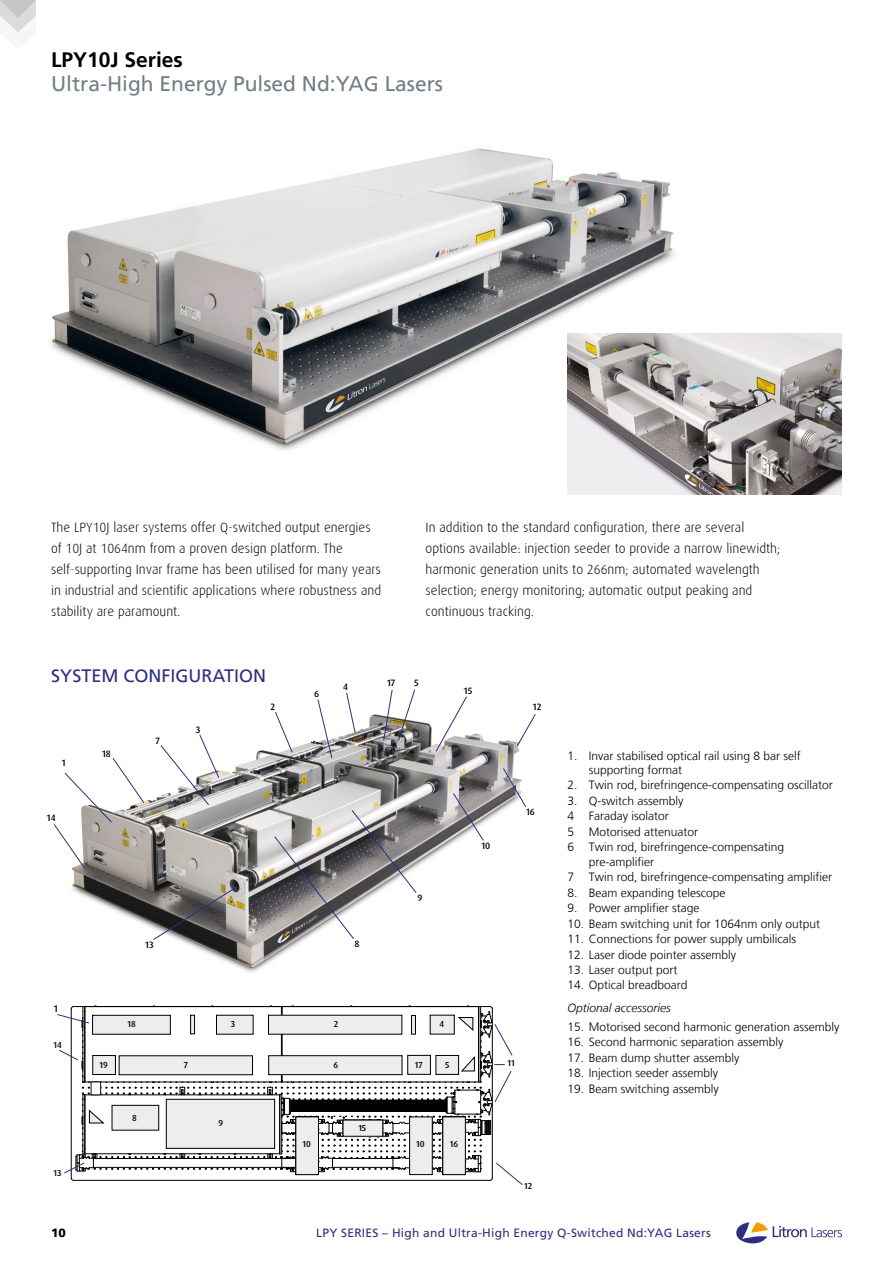
<style>
.page{position:relative;width:893px;height:1263px;background:#fff}
.page>*{position:absolute;margin:0;border:0;box-sizing:border-box;transform-origin:0 0}
.t1{font:21px "Frutiger LT";color:#717e86}
.t2{font:700 21px "Frutiger LT Std";color:#000}
.t3{font:18px "Frutiger LT";color:#2d2e83}
.t4{font:300 13.5px/21px "Dax";color:#000}
.t5{font:300 12px/14.4px "Frutiger LT";color:#000}
.t6{font:12px "Frutiger LT";letter-spacing:.02em;color:#2d2e83}
.t7{font:italic 300 12px "Frutiger LT";color:#000}
.t8{font:900 12px "Frutiger LT";color:#000}
.t9{font:500 9.75px "Dax Pro";color:#000}
.t10{font:500 9.3px "Dax Pro";color:#000}
.t11{font:500 8.7px "Dax Pro";color:#000}
</style>
<div class="page">
<svg style="left:0;top:0;width:36px;height:32px"></svg>
<svg style="left:736px;top:1222px;width:106px;height:21px"></svg>
<img style="left:50px;top:148px;width:648px;height:314px">
<img style="left:568px;top:334px;width:274px;height:161px">
<img style="left:72px;top:714px;width:448px;height:258px">
<svg style="left:275px;top:712px;width:18px;height:41px"></svg>
<svg style="left:160px;top:734px;width:60px;height:72px"></svg>
<svg style="left:317px;top:699px;width:15px;height:59px"></svg>
<svg style="left:274px;top:810px;width:143px;height:129px"></svg>
<svg style="left:453px;top:793px;width:31px;height:48px"></svg>
<svg style="left:503px;top:768px;width:24px;height:40px"></svg>
<svg style="left:435px;top:696px;width:32px;height:56px"></svg>
<svg style="left:383px;top:689px;width:32px;height:52px"></svg>
<svg style="left:517px;top:714px;width:19px;height:32px"></svg>
<svg style="left:153px;top:886px;width:84px;height:54px;background:#6a6865"></svg>
<svg style="left:346px;top:692px;width:10px;height:41px"></svg>
<svg style="left:53px;top:757px;width:92px;height:113px"></svg>
<svg style="left:57px;top:1005px;width:466px;height:180px"></svg>
<h1 class="t2" style="left:51px;top:47px;width:133px">LPY10J Series</h1>
<h1 class="t1" style="left:51px;top:71px;width:394px">Ultra-High Energy Pulsed Nd:YAG Lasers</h1>
<p class="t4" style="left:51px;top:517px;width:332px">The LPY10J laser systems offer Q-switched output energies of 10J at 1064nm from a proven design platform. The self-supporting Invar frame has been utilised for many years in industrial and scientific applications where robustness and stability are paramount.</p>
<p class="t4" style="left:426px;top:517px;width:356px">In addition to the standard configuration, there are several options available: injection seeder to provide a narrow linewidth; harmonic generation units to 266nm; automated wavelength selection; energy monitoring; automatic output peaking and continuous tracking.</p>
<h2 class="t3" style="left:51px;top:665px;width:216px">SYSTEM CONFIGURATION</h2>
<p class="t10" style="left:62px;top:756px;width:5px">1</p>
<p class="t10" style="left:47px;top:812px;width:10px">14</p>
<p class="t10" style="left:102px;top:748px;width:10px">18</p>
<p class="t10" style="left:156px;top:734px;width:6px">7</p>
<p class="t10" style="left:196px;top:723px;width:6px">3</p>
<p class="t10" style="left:145px;top:938px;width:10px">13</p>
<p class="t10" style="left:270px;top:700px;width:6px">2</p>
<p class="t10" style="left:314px;top:688px;width:7px">6</p>
<p class="t10" style="left:343px;top:680px;width:6px">4</p>
<p class="t10" style="left:387px;top:677px;width:10px">17</p>
<p class="t10" style="left:414px;top:677px;width:6px">5</p>
<p class="t10" style="left:354px;top:938px;width:6px">8</p>
<p class="t10" style="left:417px;top:892px;width:7px">9</p>
<p class="t10" style="left:464px;top:685px;width:10px">15</p>
<p class="t10" style="left:533px;top:700px;width:10px">12</p>
<p class="t10" style="left:481px;top:840px;width:10px">10</p>
<p class="t10" style="left:526px;top:806px;width:10px">16</p>
<p class="t9" style="left:54px;top:1002px;width:6px">1</p>
<p class="t11" style="left:54px;top:1039px;width:10px">14</p>
<p class="t11" style="left:54px;top:1167px;width:9px">13</p>
<p class="t11" style="left:100px;top:1059px;width:10px">19</p>
<p class="t11" style="left:127px;top:1018px;width:10px">18</p>
<p class="t11" style="left:132px;top:1112px;width:6px">8</p>
<p class="t11" style="left:231px;top:1018px;width:6px">3</p>
<p class="t11" style="left:334px;top:1018px;width:6px">2</p>
<p class="t11" style="left:439px;top:1018px;width:6px">4</p>
<p class="t11" style="left:184px;top:1059px;width:6px">7</p>
<p class="t11" style="left:333px;top:1059px;width:6px">6</p>
<p class="t11" style="left:445px;top:1059px;width:6px">5</p>
<p class="t11" style="left:415px;top:1059px;width:9px">17</p>
<p class="t11" style="left:218px;top:1117px;width:6px">9</p>
<p class="t11" style="left:302px;top:1138px;width:10px">10</p>
<p class="t11" style="left:358px;top:1122px;width:9px">15</p>
<p class="t11" style="left:416px;top:1138px;width:10px">10</p>
<p class="t11" style="left:450px;top:1138px;width:10px">16</p>
<p class="t11" style="left:507px;top:1057px;width:9px">11</p>
<p class="t11" style="left:524px;top:1180px;width:10px">12</p>
<p class="t5" style="left:589px;top:748px;width:214px;text-indent:-21px">1. Invar stabilised optical rail using 8 bar self supporting format</p>
<p class="t5" style="left:568px;top:778px;width:267px">2. Twin rod, birefringence-compensating oscillator</p>
<p class="t5" style="left:568px;top:794px;width:117px">3. Q-switch assembly</p>
<p class="t5" style="left:568px;top:809px;width:103px">4 Faraday isolator</p>
<p class="t5" style="left:568px;top:825px;width:132px">5 Motorised attenuator</p>
<p class="t5" style="left:568px;top:840px;width:218px">6 Twin rod, birefringence-compensating</p>
<p class="t5" style="left:589px;top:854px;width:67px">pre-amplifier</p>
<p class="t5" style="left:568px;top:870px;width:266px">7 Twin rod, birefringence-compensating amplifier</p>
<p class="t5" style="left:568px;top:885px;width:159px">8. Beam expanding telescope</p>
<p class="t5" style="left:568px;top:901px;width:133px">9. Power amplifier stage</p>
<p class="t5" style="left:568px;top:916px;width:254px">10. Beam switching unit for 1064nm only output</p>
<p class="t5" style="left:568px;top:932px;width:230px">11. Connections for power supply umbilicals</p>
<p class="t5" style="left:568px;top:947px;width:170px">12. Laser diode pointer assembly</p>
<p class="t5" style="left:568px;top:963px;width:111px">13. Laser output port</p>
<p class="t5" style="left:568px;top:978px;width:121px">14. Optical breadboard</p>
<p class="t7" style="left:568px;top:1001px;width:105px">Optional accessories</p>
<p class="t5" style="left:568px;top:1020px;width:273px">15. Motorised second harmonic generation assembly</p>
<p class="t5" style="left:568px;top:1035px;width:217px">16. Second harmonic separation assembly</p>
<p class="t5" style="left:568px;top:1051px;width:173px">17. Beam dump shutter assembly</p>
<p class="t5" style="left:568px;top:1066px;width:152px">18. Injection seeder assembly</p>
<p class="t5" style="left:568px;top:1082px;width:153px">19. Beam switching assembly</p>
<p class="t8" style="left:51px;top:1226px;width:16px">10</p>
<p class="t6" style="left:316px;top:1226px;width:396px">LPY SERIES – High and Ultra-High Energy Q-Switched Nd:YAG Lasers</p>
</div>
